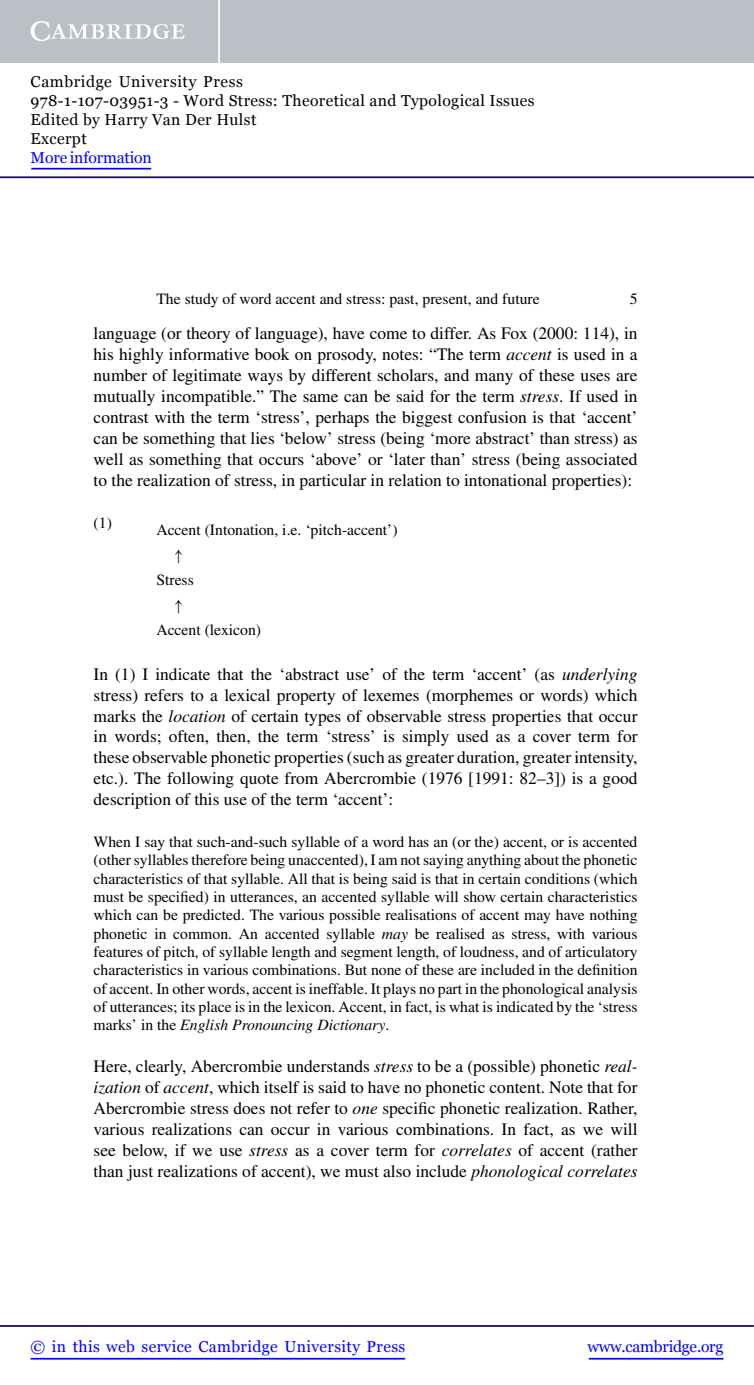
<style>
.page{position:relative;width:754px;height:1385px;background:#fff}
.page>*{position:absolute;margin:0;border:0;box-sizing:border-box;transform-origin:0 0}
.t1{font:17.5px/21px "Times";color:#000;text-align:justify}
.t2{font:15.75px/18.4px "Times";color:#000;text-align:justify}
.t3{font:15.75px/18.9px "Georgia";letter-spacing:.025em;color:#000}
.t4{font:15.75px "Georgia";letter-spacing:.025em;color:#00f}
.t5{font:15.75px "Georgia";letter-spacing:-.015em;color:#00f}
.t6{font:15.75px "Georgia";letter-spacing:-.01em;color:#00f}
.t7{font:15.75px "MTSY";color:#000}
.s1{font-style:italic}
</style>
<div class="page">
<hr style="left:589px;top:1358px;width:134px;height:1px;background:#00f">
<hr style="left:0;top:1325px;width:754px;height:1px;background:#150666">
<hr style="left:31px;top:1358px;width:374px;height:1px;background:#00f">
<div style="left:0;top:0;width:754px;height:63px;background:#bac0c6"></div>
<svg style="left:31px;top:21px;width:154px;height:20px"></svg>
<hr style="left:218px;top:0;width:2px;height:63px;background:#fff">
<hr style="left:0;top:176px;width:754px;height:2px;background:#150666">
<hr style="left:31px;top:168px;width:120px;height:1px;background:#00f">
<p class="t3" style="left:31px;top:73px;width:505px">Cambridge University Press<br>978-1-107-03951-3 - Word Stress: Theoretical and Typological Issues Edited by Harry Van Der Hulst<br>Excerpt</p>
<p class="t6" style="left:31px;top:148px;width:123px">More information</p>
<p class="t2" style="left:156px;top:291px;width:385px">The study of word accent and stress: past, present, and future</p>
<p class="t2" style="left:630px;top:291px;width:9px">5</p>
<p class="t1" style="left:94px;top:325px;width:545px">language (or theory of language), have come to differ. As Fox (2000: 114), in his highly informative book on prosody, notes: “The term <span class="s1">accent</span> is used in a number of legitimate ways by different scholars, and many of these uses are mutually incompatible.” The same can be said for the term <span class="s1">stress</span>. If used in contrast with the term ‘stress’, perhaps the biggest confusion is that ‘accent’ can be something that lies ‘below’ stress (being ‘more abstract’ than stress) as well as something that occurs ‘above’ or ‘later than’ stress (being associated to the realization of stress, in particular in relation to intonational properties):</p>
<p class="t2" style="left:94px;top:515px;width:20px">(1)</p>
<p class="t2" style="left:156px;top:522px;width:243px">Accent (Intonation, i.e. ‘pitch-accent’)</p>
<p class="t7" style="left:174px;top:548px;width:11px">↑</p>
<p class="t2" style="left:156px;top:572px;width:39px">Stress</p>
<p class="t7" style="left:174px;top:597px;width:11px">↑</p>
<p class="t2" style="left:156px;top:622px;width:106px">Accent (lexicon)</p>
<p class="t1" style="left:94px;top:665px;width:545px">In (1) I indicate that the ‘abstract use’ of the term ‘accent’ (as <span class="s1">underlying </span>stress) refers to a lexical property of lexemes (morphemes or words) which marks the <span class="s1">location</span> of certain types of observable stress properties that occur in words; often, then, the term ‘stress’ is simply used as a cover term for these observable phonetic properties (such as greater duration, greater intensity, etc.). The following quote from Abercrombie (1976 [1991: 82–3]) is a good description of this use of the term ‘accent’:</p>
<p class="t2" style="left:94px;top:834px;width:545px">When I say that such-and-such syllable of a word has an (or the) accent, or is accented (other syllables therefore being unaccented), I am not saying anything about the phonetic characteristics of that syllable. All that is being said is that in certain conditions (which must be specified) in utterances, an accented syllable will show certain characteristics which can be predicted. The various possible realisations of accent may have nothing phonetic in common. An accented syllable <span class="s1">may</span> be realised as stress, with various features of pitch, of syllable length and segment length, of loudness, and of articulatory characteristics in various combinations. But none of these are included in the definition of accent. In other words, accent is ineffable. It plays no part in the phonological analysis of utterances; its place is in the lexicon. Accent, in fact, is what is indicated by the ‘stress marks’ in the <span class="s1">English Pronouncing Dictionary</span>.</p>
<p class="t1" style="left:94px;top:1057px;width:545px">Here, clearly, Abercrombie understands <span class="s1">stress</span> to be a (possible) phonetic <span class="s1">real&shy;ization</span> of <span class="s1">accent</span>, which itself is said to have no phonetic content. Note that for Abercrombie stress does not refer to <span class="s1">one</span> specific phonetic realization. Rather, various realizations can occur in various combinations. In fact, as we will see below, if we use <span class="s1">stress</span> as a cover term for <span class="s1">correlates</span> of accent (rather than just realizations of accent), we must also include <span class="s1">phonological correlates</span></p>
<p class="t4" style="left:31px;top:1336px;width:376px">© in this web service Cambridge University Press</p>
<p class="t5" style="left:588px;top:1336px;width:137px">www.cambridge.org</p>
</div>
